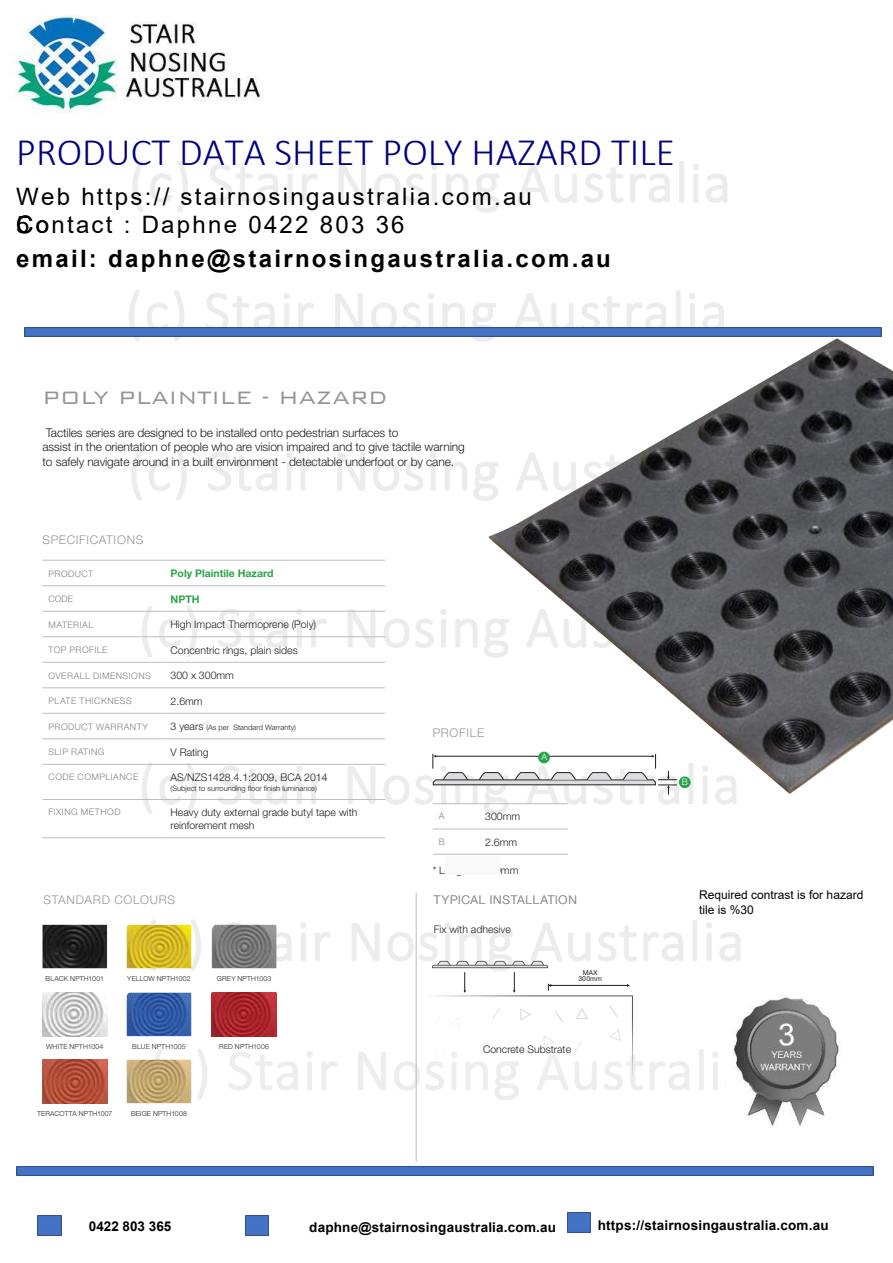
<style>
.page{position:relative;width:893px;height:1263px;background:#fff}
.page>*{position:absolute;margin:0;border:0;box-sizing:border-box;transform-origin:0 0}
.t1{font:300 39px "Calibri";color:#000080}
.t2{font:24px/28.8px "Arial";letter-spacing:.095em;color:#000}
.t3{font:700 24px "Arial";letter-spacing:.095em;color:#000}
.t4{font:300 24px "Bank Gothic BT";color:#939597}
.t5{font:700 13.5px "Arial";letter-spacing:.015em;color:#000}
.t6{font:300 12px/14.4px "Helvetica Neue";letter-spacing:-.01em;color:#221e1f}
.t7{font:300 12px "Helvetica Neue";letter-spacing:.06em;color:#939597}
.t8{font:12px/14.4px "Arial";color:#000}
.t9{font:300 10.5px/12.9px "Helvetica Neue";color:#221e1f}
.t10{font:700 10.5px "Helvetica Neue";color:#2aa449}
.t11{font:300 9px "Helvetica Neue";letter-spacing:.05em;color:#808284}
.t12{font:300 9px "Helvetica Neue";color:#fff}
.t13{font:300 7.5px "Helvetica Neue";color:#221e1f}
.t14{font:300 6.9px "Helvetica Neue";letter-spacing:.025em;color:#221e1f}
.t15{font:6.75px "Helvetica Neue";letter-spacing:.03em;color:#221e1f}
.s1{font-size:10.5px}
</style>
<div class="page">
<img style="left:89px;top:161px;width:715px;height:976px">
<hr style="left:43px;top:560px;width:122px;height:1px;background:#bbbdbf">
<hr style="left:165px;top:560px;width:220px;height:1px;background:#bbbdbf">
<hr style="left:43px;top:585px;width:122px;height:1px;background:#bbbdbf">
<hr style="left:165px;top:585px;width:220px;height:1px;background:#bbbdbf">
<hr style="left:43px;top:611px;width:122px;height:1px;background:#bbbdbf">
<hr style="left:165px;top:611px;width:220px;height:1px;background:#bbbdbf">
<hr style="left:43px;top:636px;width:122px;height:1px;background:#bbbdbf">
<hr style="left:165px;top:636px;width:220px;height:1px;background:#bbbdbf">
<hr style="left:43px;top:662px;width:122px;height:1px;background:#bbbdbf">
<hr style="left:165px;top:662px;width:220px;height:1px;background:#bbbdbf">
<hr style="left:43px;top:687px;width:122px;height:1px;background:#bbbdbf">
<hr style="left:165px;top:687px;width:220px;height:1px;background:#bbbdbf">
<hr style="left:43px;top:713px;width:122px;height:1px;background:#bbbdbf">
<hr style="left:165px;top:713px;width:220px;height:1px;background:#bbbdbf">
<hr style="left:43px;top:738px;width:122px;height:1px;background:#bbbdbf">
<hr style="left:165px;top:738px;width:220px;height:1px;background:#bbbdbf">
<hr style="left:43px;top:764px;width:122px;height:1px;background:#bbbdbf">
<hr style="left:165px;top:764px;width:220px;height:1px;background:#bbbdbf">
<hr style="left:43px;top:799px;width:122px;height:1px;background:#bbbdbf">
<hr style="left:165px;top:799px;width:220px;height:1px;background:#bbbdbf">
<hr style="left:43px;top:837px;width:122px;height:1px;background:#bbbdbf">
<hr style="left:165px;top:837px;width:220px;height:1px;background:#bbbdbf">
<hr style="left:433px;top:803px;width:46px;height:1px;background:#bbbdbf">
<hr style="left:479px;top:803px;width:89px;height:1px;background:#bbbdbf">
<hr style="left:433px;top:829px;width:46px;height:1px;background:#bbbdbf">
<hr style="left:479px;top:829px;width:89px;height:1px;background:#bbbdbf">
<hr style="left:433px;top:854px;width:46px;height:1px;background:#bbbdbf">
<hr style="left:479px;top:854px;width:89px;height:1px;background:#bbbdbf">
<hr style="left:416px;top:892px;width:1px;height:270px;background:#bbbdbf">
<img style="left:488px;top:338px;width:405px;height:456px">
<img style="left:43px;top:925px;width:64px;height:43px">
<img style="left:43px;top:993px;width:64px;height:43px">
<img style="left:43px;top:1060px;width:64px;height:43px">
<img style="left:127px;top:925px;width:64px;height:43px">
<img style="left:127px;top:993px;width:64px;height:43px">
<img style="left:127px;top:1060px;width:64px;height:43px">
<img style="left:212px;top:925px;width:64px;height:43px">
<img style="left:212px;top:993px;width:64px;height:43px">
<svg style="left:433px;top:754px;width:244px;height:40px"></svg>
<svg style="left:385px;top:961px;width:248px;height:142px"></svg>
<img style="left:14px;top:15px;width:248px;height:99px">
<div style="left:24px;top:328px;width:857px;height:8px;background:#4472c4"></div>
<img style="left:17px;top:1166px;width:857px;height:9px">
<img style="left:245px;top:1216px;width:24px;height:19px">
<img style="left:567px;top:1213px;width:24px;height:19px">
<img style="left:38px;top:1216px;width:24px;height:19px">
<div style="left:445px;top:857px;width:54px;height:18px;background:#f9f9f9"></div>
<div style="left:615px;top:857px;width:61px;height:18px;background:#fff"></div>
<img style="left:726px;top:994px;width:113px;height:138px">
<h1 class="t1" style="left:16px;top:128px;width:660px">PRODUCT DATA SHEET POLY HAZARD TILE</h1>
<h2 class="t2" style="left:16px;top:182px;width:517px">Web https:// stairnosingaustralia.com.au<br>5C ntact : Daphne 0422 803 36</h2>
<h2 class="t2" style="left:36px;top:210px;width:15px">o</h2>
<h2 class="t3" style="left:16px;top:242px;width:596px">email: daphne@stairnosingaustralia.com.au</h2>
<h2 class="t4" style="left:43px;top:382px;width:347px">POLY PLAINTILE - HAZARD</h2>
<p class="t6" style="left:43px;top:426px;width:424px">Tactiles series are designed to be installed onto pedestrian surfaces to<br>assist in the orientation of people who are vision impaired and to give tactile warning to safely navigate around in a built environment - detectable underfoot or by cane.</p>
<p class="t7" style="left:43px;top:535px;width:102px">SPECIFICATIONS</p>
<p class="t11" style="left:49px;top:570px;width:46px">PRODUCT</p>
<p class="t10" style="left:171px;top:570px;width:104px">Poly Plaintile Hazard</p>
<p class="t11" style="left:49px;top:595px;width:26px">CODE</p>
<p class="t10" style="left:171px;top:595px;width:30px">NPTH</p>
<p class="t11" style="left:49px;top:621px;width:46px">MATERIAL</p>
<p class="t9" style="left:171px;top:619px;width:147px">High Impact Thermoprene (Poly)</p>
<p class="t11" style="left:49px;top:646px;width:61px">TOP PROFILE</p>
<p class="t9" style="left:171px;top:644px;width:129px">Concentric rings, plain sides</p>
<p class="t11" style="left:49px;top:672px;width:104px">OVERALL DIMENSIONS</p>
<p class="t9" style="left:171px;top:670px;width:65px">300 x 300mm</p>
<p class="t11" style="left:49px;top:697px;width:85px">PLATE THICKNESS</p>
<p class="t9" style="left:171px;top:695px;width:34px">2.6mm</p>
<p class="t11" style="left:49px;top:723px;width:101px">PRODUCT WARRANTY</p>
<p class="t13" style="left:171px;top:725px;width:127px"><span class="s1">3 years</span> (As per Standard Warranty)</p>
<p class="t11" style="left:49px;top:748px;width:58px">SLIP RATING</p>
<p class="t9" style="left:171px;top:746px;width:40px">V Rating</p>
<p class="t11" style="left:49px;top:773px;width:91px">CODE COMPLIANCE</p>
<p class="t9" style="left:171px;top:772px;width:159px">AS/NZS1428.4.1:2009, BCA 2014</p>
<p class="t13" style="left:171px;top:785px;width:148px">(Subject to surrounding floor finish luminance)</p>
<p class="t11" style="left:49px;top:808px;width:73px">FIXING METHOD</p>
<p class="t9" style="left:171px;top:807px;width:188px">Heavy duty external grade butyl tape with reinforement mesh</p>
<p class="t7" style="left:44px;top:895px;width:133px">STANDARD COLOURS</p>
<p class="t7" style="left:433px;top:728px;width:53px">PROFILE</p>
<p class="t11" style="left:439px;top:813px;width:7px">A</p>
<p class="t9" style="left:485px;top:811px;width:37px">300mm</p>
<p class="t11" style="left:439px;top:838px;width:8px">B</p>
<p class="t9" style="left:485px;top:836px;width:34px">2.6mm</p>
<p class="t12" style="left:541px;top:754px;width:7px">A</p>
<p class="t7" style="left:434px;top:895px;width:144px">TYPICAL INSTALLATION</p>
<p class="t9" style="left:434px;top:924px;width:78px">Fix with adhesive</p>
<p class="t15" style="left:583px;top:968px;width:17px">MAX</p>
<p class="t14" style="left:46px;top:976px;width:60px">BLACK NPTH1001</p>
<p class="t15" style="left:578px;top:975px;width:25px">300mm</p>
<p class="t14" style="left:127px;top:976px;width:65px">YELLOW NPTH1002</p>
<p class="t14" style="left:217px;top:976px;width:56px">GREY NPTH1003</p>
<p class="t14" style="left:46px;top:1044px;width:59px">WHITE NPTH1004</p>
<p class="t14" style="left:132px;top:1044px;width:55px">BLUE NPTH1005</p>
<p class="t14" style="left:37px;top:1111px;width:77px">TERACOTTA NPTH1007</p>
<p class="t14" style="left:131px;top:1111px;width:57px">BEIGE NPTH1008</p>
<p class="t14" style="left:219px;top:1044px;width:51px">RED NPTH1006</p>
<p class="t9" style="left:483px;top:1044px;width:90px">Concrete Substrate</p>
<p class="t12" style="left:682px;top:779px;width:7px">B</p>
<p class="t8" style="left:699px;top:888px;width:166px">Required contrast is for hazard tile is %30</p>
<p class="t5" style="left:89px;top:1216px;width:84px">0422 803 365</p>
<p class="t5" style="left:309px;top:1217px;width:248px">daphne@stairnosingaustralia.com.au</p>
<p class="t5" style="left:598px;top:1215px;width:232px">https://stairnosingaustralia.com.au</p>
</div>
